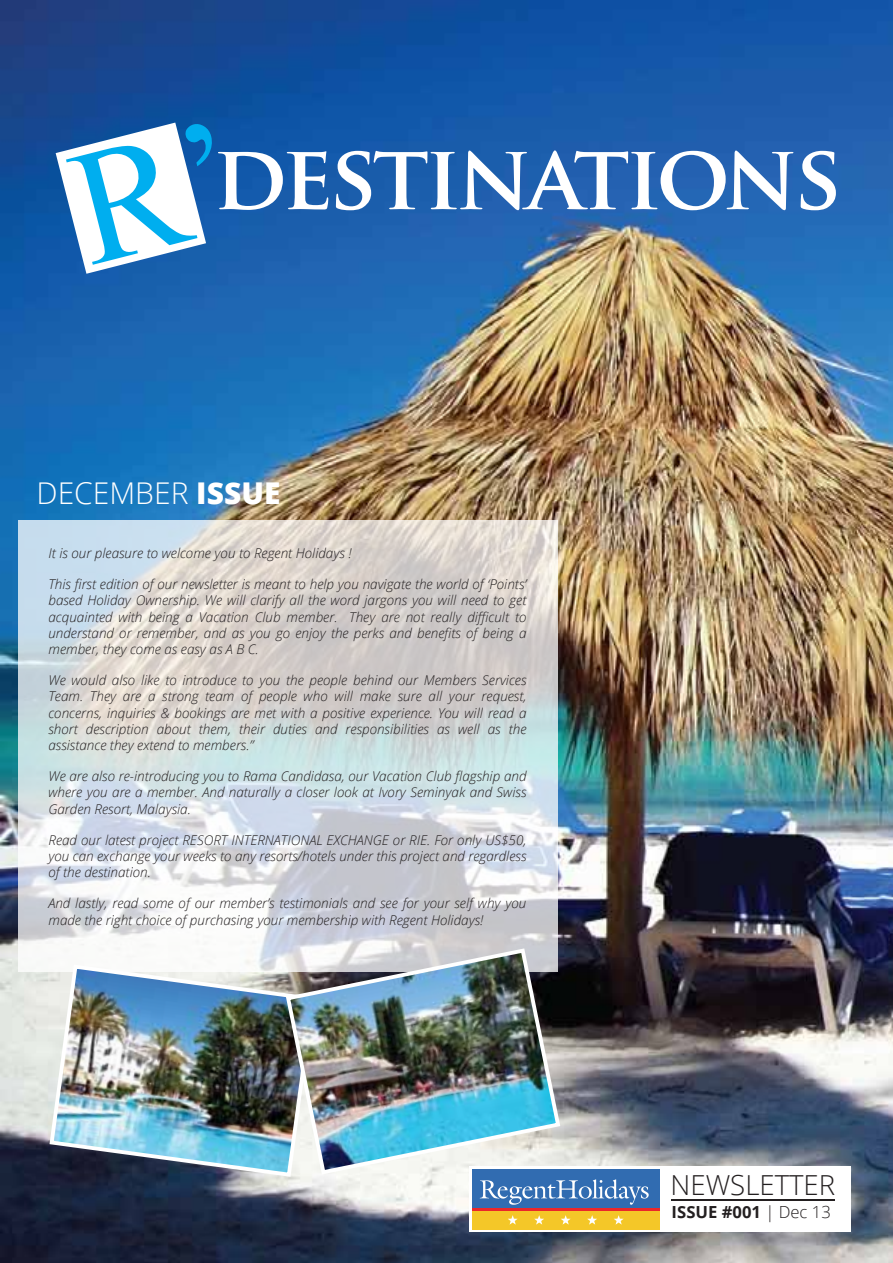
<style>
.page{position:relative;width:893px;height:1263px;background:#fff}
.page>*{position:absolute;margin:0;border:0;box-sizing:border-box;transform-origin:0 0}
.t1{font:700 89.25px "Trajan Pro";letter-spacing:-.05em;color:#fff}
.t2{font:300 30px "Open Sans";color:#fff}
.t3{font:300 27.6px "Open Sans";color:#231f20}
.t4{font:700 16.65px "Open Sans";color:#231f20}
.t5{font:italic 300 13.5px/16.2px "Open Sans";color:#231f20;text-align:justify}
.s1{font-weight:800}
.s2{font-weight:300}
</style>
<div class="page">
<img style="left:0;top:0;width:893px;height:1263px">
<svg style="left:19px;top:520px;width:539px;height:451px;background:#d6dadb"></svg>
<img style="left:47px;top:962px;width:270px;height:217px">
<img style="left:284px;top:946px;width:278px;height:231px">
<div style="left:659px;top:1166px;width:191px;height:66px;background:#fff"></div>
<svg style="left:469px;top:1166px;width:191px;height:66px"></svg>
<div style="left:472px;top:1211px;width:187px;height:18px;background:#f4c728"></div>
<div style="left:472px;top:1169px;width:187px;height:39px;background:#316cb1"></div>
<hr style="left:472px;top:1208px;width:187px;height:3px;background:#ea272a">
<svg style="left:508px;top:1215px;width:10px;height:9px"></svg>
<svg style="left:534px;top:1215px;width:10px;height:9px"></svg>
<svg style="left:561px;top:1215px;width:10px;height:9px"></svg>
<svg style="left:587px;top:1215px;width:10px;height:9px"></svg>
<svg style="left:614px;top:1215px;width:10px;height:9px"></svg>
<svg style="left:480px;top:1179px;width:169px;height:26px"></svg>
<hr style="left:671px;top:1200px;width:164px;height:1px;background:#231f20">
<svg style="left:56px;top:121px;width:161px;height:153px"></svg>
<h1 class="t1" style="left:213px;top:121px;width:630px">DESTINATIONS</h1>
<h2 class="t2" style="left:37px;top:472px;width:246px">DECEMBER <span class="s1">ISSUE</span></h2>
<p class="t5" style="left:48px;top:544px;width:305px">It is our pleasure to welcome you to Regent Holidays !</p>
<p class="t5" style="left:48px;top:576px;width:479px">This first edition of our newsletter is meant to help you navigate the world of ‘Points’ based Holiday Ownership. We will clarify all the word jargons you will need to get acquainted with being a Vacation Club member. They are not really difficult to understand or remember, and as you go enjoy the perks and benefits of being a member, they come as easy as A B C.</p>
<p class="t5" style="left:48px;top:672px;width:479px">We would also like to introduce to you the people behind our Members Services Team. They are a strong team of people who will make sure all your request, concerns, inquiries &amp; bookings are met with a positive experience. You will read a short description about them, their duties and responsibilities as well as the assistance they extend to members.”</p>
<p class="t5" style="left:48px;top:768px;width:480px">We are also re-introducing you to Rama Candidasa, our Vacation Club flagship and where you are a member. And naturally a closer look at Ivory Seminyak and Swiss Garden Resort, Malaysia.</p>
<p class="t5" style="left:48px;top:831px;width:480px">Read our latest project RESORT INTERNATIONAL EXCHANGE or RIE. For only US$50, you can exchange your weeks to any resorts/hotels under this project and regardless of the destination.</p>
<p class="t5" style="left:48px;top:895px;width:479px">And lastly, read some of our member’s testimonials and see for your self why you made the right choice of purchasing your membership with Regent Holidays!</p>
<h3 class="t3" style="left:671px;top:1166px;width:166px">NEWSLETTER</h3>
<p class="t4" style="left:672px;top:1200px;width:161px">ISSUE #001 <span class="s2">| Dec 13</span></p>
</div>
